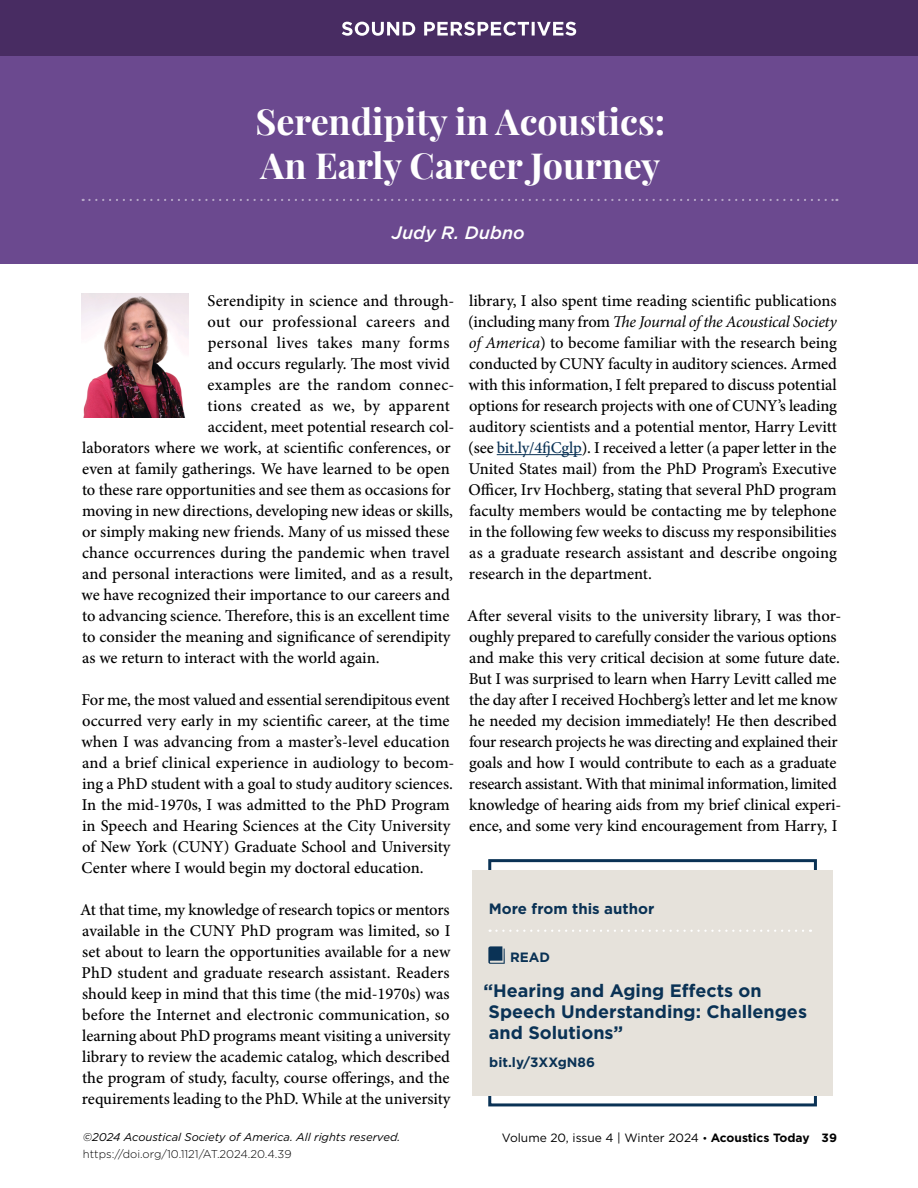
<style>
.page{position:relative;width:918px;height:1188px;background:#fff}
.page>*{position:absolute;margin:0;border:0;box-sizing:border-box;transform-origin:0 0}
.SP_article_title{font:700 36px/43.5px "Playfair Display";color:#fff}
.t1{font:700 18px/21px "Gotham";color:#0a3255}
.Article_Authors{font:italic 500 18px "Gotham";color:#fff}
.body{font:500 16.5px/21px "Minion Pro";letter-spacing:-.005em;color:#000}
.body-2{font:500 16.5px "Minion Pro";letter-spacing:.015em;color:#000}
.body-3{font:500 16.5px "Minion Pro";letter-spacing:.02em;color:#000}
.body-4{font:500 16.5px "Minion Pro";letter-spacing:.025em;color:#000}
.House_Ad_title_-_All_Caps__Blue{font:700 15px "Gotham";color:#0a3255}
.House_Ad_-_body{font:700 13.5px "Gotham";color:#0a3255}
.t2{font:12px "Gotham";color:#000}
.t3{font:italic 11.25px "Gotham";color:#000}
.t4{font:300 11.25px "Gotham";color:#000}
.s1{font-weight:400;font-style:italic}
.s2{color:#0a3255}
.s3{font-size:10.5px}
.s4{font-weight:700}
</style>
<div class="page">
<div style="left:0;top:0;width:918px;height:56px;background:#482c62"></div>
<svg style="left:342px;top:22px;width:234px;height:14px"></svg>
<div style="left:0;top:56px;width:918px;height:208px;background:#6b498f"></div>
<svg style="left:83px;top:199px;width:754px;height:2px"></svg>
<hr style="left:497px;top:454px;width:85px;height:1px;background:#0a3255">
<img style="left:81px;top:293px;width:108px;height:125px">
<div style="left:488px;top:859px;width:329px;height:247px;border:3px solid #0a3255"></div>
<div style="left:472px;top:870px;width:361px;height:226px;background:#e6e2db"></div>
<svg style="left:488px;top:946px;width:17px;height:18px"></svg>
<svg style="left:490px;top:930px;width:321px;height:2px"></svg>
<p class="SP_article_title" style="left:255px;top:100px;width:411px">Serendipity in Acoustics:<br>An Early Career Journey</p>
<p class="Article_Authors" style="left:392px;top:221px;width:134px">Judy R. Dubno</p>
<p class="body" style="left:208px;top:290px;width:248px">Serendipity in science and through-</p>
<p class="body-3" style="left:208px;top:311px;width:244px">out our professional careers and</p>
<p class="body-4" style="left:208px;top:332px;width:243px">personal lives takes many forms</p>
<p class="body" style="left:208px;top:353px;width:244px">and occurs regularly. The most vivid</p>
<p class="body-2" style="left:208px;top:374px;width:248px">examples are the random connec-</p>
<p class="body-2" style="left:207px;top:395px;width:244px">tions created as we, by apparent</p>
<p class="body" style="left:208px;top:416px;width:248px">accident, meet potential research col-</p>
<p class="body" style="left:82px;top:437px;width:370px">laborators where we work, at scientific conferences, or</p>
<p class="body" style="left:82px;top:458px;width:369px">even at family gatherings. We have learned to be open</p>
<p class="body" style="left:82px;top:479px;width:370px">to these rare opportunities and see them as occasions for</p>
<p class="body" style="left:82px;top:500px;width:373px">moving in new directions, developing new ideas or skills,</p>
<p class="body" style="left:82px;top:521px;width:369px">or simply making new friends. Many of us missed these</p>
<p class="body" style="left:82px;top:542px;width:369px">chance occurrences during the pandemic when travel</p>
<p class="body" style="left:82px;top:563px;width:372px">and personal interactions were limited, and as a result,</p>
<p class="body" style="left:82px;top:584px;width:370px">we have recognized their importance to our careers and</p>
<p class="body" style="left:82px;top:605px;width:369px">to advancing science. Therefore, this is an excellent time</p>
<p class="body" style="left:82px;top:626px;width:370px">to consider the meaning and significance of serendipity</p>
<p class="body" style="left:82px;top:647px;width:299px">as we return to interact with the world again.</p>
<p class="body" style="left:82px;top:689px;width:374px">For me, the most valued and essential serendipitous event occurred very early in my scientific career, at the time when I was advancing from a master’s-level education and a brief clinical experience in audiology to becom&shy;ing a PhD student with a goal to study auditory sciences.<br>In the mid-1970s, I was admitted to the PhD Program in Speech and Hearing Sciences at the City University of New York (CUNY) Graduate School and University Center where I would begin my doctoral education.</p>
<p class="body" style="left:80px;top:899px;width:372px;text-align:justify">At that time, my knowledge of research topics or mentors available in the CUNY PhD program was limited, so I set about to learn the opportunities available for a new PhD student and graduate research assistant. Readers should keep in mind that this time (the mid-1970s) was before the Internet and electronic communication, so learning about PhD programs meant visiting a university library to review the academic catalog, which described the program of study, faculty, course offerings, and the requirements leading to the PhD. While at the university</p>
<p class="t3" style="left:83px;top:1130px;width:319px">©2024 Acoustical Society of America. All rights reserved.</p>
<p class="t4" style="left:83px;top:1147px;width:210px">https://doi.org/10.1121/AT.2024.20.4.39</p>
<p class="body" style="left:468px;top:290px;width:370px;text-align:justify">library, I also spent time reading scientific publications (including many from <span class="s1">The Journal of the Acoustical Society of America</span>) to become familiar with the research being conducted by CUNY faculty in auditory sciences. Armed with this information, I felt prepared to discuss potential options for research projects with one of CUNY’s leading auditory scientists and a potential mentor, Harry Levitt (see <span class="s2">bit.ly/4fjCglp</span>). I received a letter (a paper letter in the United States mail) from the PhD Program’s Executive Officer, Irv Hochberg, stating that several PhD program faculty members would be contacting me by telephone in the following few weeks to discuss my responsibilities as a graduate research assistant and describe ongoing research in the department.</p>
<p class="body" style="left:467px;top:605px;width:376px">After several visits to the university library, I was thor&shy;oughly prepared to carefully consider the various options and make this very critical decision at some future date.<br>But I was surprised to learn when Harry Levitt called me the day after I received Hochberg’s letter and let me know he needed my decision immediately! He then described four research projects he was directing and explained their goals and how I would contribute to each as a graduate research assistant. With that minimal information, limited knowledge of hearing aids from my brief clinical experi&shy;ence, and some very kind encouragement from Harry, I</p>
<p class="House_Ad_title_-_All_Caps__Blue" style="left:489px;top:899px;width:167px">More from this author</p>
<p class="House_Ad_-_body" style="left:510px;top:949px;width:42px">READ</p>
<p class="t1" style="left:483px;top:980px;width:325px">“Hearing and Aging Effects on<br>Speech Understanding: Challenges and Solutions”</p>
<p class="House_Ad_-_body" style="left:489px;top:1053px;width:107px">bit.ly/3XXgN86</p>
<p class="t2" style="left:502px;top:1130px;width:337px">Volume 20, issue 4 | Winter 2024 <span class="s3">•</span> <span class="s4">Acoustics Today 39</span></p>
</div>
